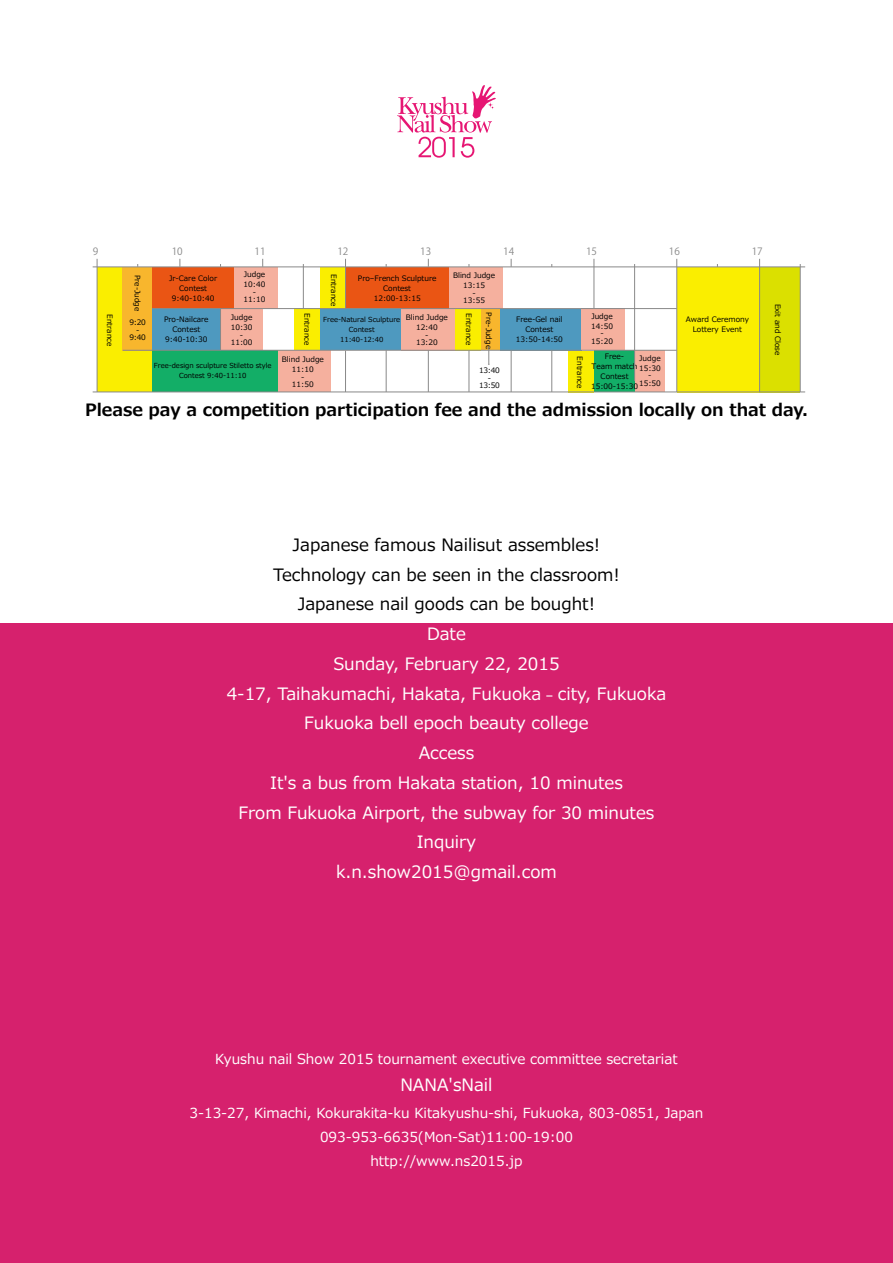
<style>
.page{position:relative;width:893px;height:1263px;background:#fff}
.page>*{position:absolute;margin:0;border:0;box-sizing:border-box;transform-origin:0 0}
.t1{font:16.95px/29.7px "Meiryo";color:#fff;text-align:center}
.t2{font:16.95px/29.7px "Meiryo";color:#000;text-align:center}
.t3{font:700 16.95px "Meiryo";color:#000}
.t4{font:13.8px/24.2px "Meiryo";color:#fff;text-align:center}
.t5{font:10.05px "Koz Go Pr 6 N";color:#898989}
.t6{font:7.5px/10.1px "Meiryo UI";color:#000;text-align:center}
.t7{font:6.9px/10.1px "Meiryo UI";color:#000;text-align:center}
</style>
<div class="page">
<div style="left:0;top:623px;width:893px;height:640px;background:#d6216d"></div>
<svg style="left:397px;top:85px;width:99px;height:73px"></svg>
<div style="left:97px;top:267px;width:26px;height:83px;background:#faee00"></div>
<div style="left:97px;top:350px;width:55px;height:42px;background:#faee00"></div>
<div style="left:294px;top:308px;width:26px;height:42px;background:#faee00"></div>
<div style="left:123px;top:267px;width:29px;height:83px;background:#f8b62d"></div>
<div style="left:481px;top:308px;width:19px;height:42px;background:#f8b62d"></div>
<div style="left:152px;top:267px;width:82px;height:42px;background:#ea5514"></div>
<div style="left:345px;top:267px;width:104px;height:42px;background:#ea5514"></div>
<div style="left:234px;top:267px;width:44px;height:42px;background:#f5b09e"></div>
<div style="left:221px;top:309px;width:42px;height:41px;background:#f5b09e"></div>
<div style="left:278px;top:350px;width:53px;height:42px;background:#f5b09e"></div>
<div style="left:152px;top:308px;width:69px;height:42px;background:#4e99bf"></div>
<div style="left:320px;top:308px;width:82px;height:42px;background:#4e99bf"></div>
<div style="left:500px;top:309px;width:82px;height:41px;background:#4e99bf"></div>
<div style="left:152px;top:350px;width:126px;height:42px;background:#13ae67"></div>
<div style="left:594px;top:350px;width:41px;height:42px;background:#13ae67"></div>
<div style="left:455px;top:309px;width:26px;height:41px;background:#faee00"></div>
<div style="left:568px;top:351px;width:26px;height:41px;background:#faee00"></div>
<div style="left:320px;top:267px;width:25px;height:42px;background:#faee00"></div>
<svg style="left:488px;top:346px;width:2px;height:19px"></svg>
<div style="left:582px;top:308px;width:43px;height:42px;background:#f5b09e"></div>
<div style="left:677px;top:267px;width:83px;height:125px;background:#faee00"></div>
<div style="left:760px;top:267px;width:40px;height:125px;background:#dbe000"></div>
<div style="left:635px;top:351px;width:29px;height:41px;background:#f5b09e"></div>
<div style="left:402px;top:309px;width:53px;height:41px;background:#f5b09e"></div>
<div style="left:449px;top:267px;width:53px;height:42px;background:#f5b09e"></div>
<hr style="left:93px;top:267px;width:712px;height:1px;background:#898989">
<hr style="left:93px;top:392px;width:712px;height:1px;background:#898989">
<hr style="left:759px;top:259px;width:1px;height:133px;background:#898989">
<hr style="left:676px;top:259px;width:1px;height:133px;background:#898989">
<hr style="left:594px;top:259px;width:1px;height:49px;background:#898989">
<hr style="left:511px;top:351px;width:1px;height:41px;background:#898989">
<hr style="left:428px;top:350px;width:1px;height:42px;background:#898989">
<hr style="left:345px;top:259px;width:1px;height:50px;background:#898989">
<hr style="left:345px;top:351px;width:1px;height:41px;background:#898989">
<hr style="left:97px;top:259px;width:1px;height:133px;background:#898989">
<hr style="left:800px;top:264px;width:1px;height:128px;background:#898989">
<hr style="left:634px;top:264px;width:1px;height:117px;background:#898989">
<hr style="left:551px;top:350px;width:1px;height:42px;background:#898989">
<hr style="left:469px;top:350px;width:1px;height:42px;background:#898989">
<hr style="left:386px;top:350px;width:1px;height:42px;background:#898989">
<hr style="left:303px;top:264px;width:1px;height:45px;background:#898989">
<hr style="left:220px;top:308px;width:1px;height:42px;background:#898989">
<hr style="left:123px;top:350px;width:554px;height:1px;background:#898989">
<hr style="left:152px;top:308px;width:525px;height:1px;background:#898989">
<h3 class="t5" style="left:93px;top:245px;width:7px">9</h3>
<h3 class="t5" style="left:172px;top:245px;width:13px">10</h3>
<h3 class="t5" style="left:255px;top:245px;width:13px">11</h3>
<h3 class="t5" style="left:337px;top:245px;width:13px">12</h3>
<h3 class="t5" style="left:420px;top:245px;width:13px">13</h3>
<h3 class="t5" style="left:503px;top:245px;width:13px">14</h3>
<h3 class="t5" style="left:586px;top:245px;width:13px">15</h3>
<h3 class="t5" style="left:669px;top:245px;width:13px">16</h3>
<h3 class="t5" style="left:752px;top:245px;width:13px">17</h3>
<p class="t6" style="left:114px;top:314px;width:34px;rotate:90deg">Entrance</p>
<p class="t6" style="left:142px;top:275px;width:38px;rotate:90deg">Pre-Judge</p>
<p class="t6" style="left:130px;top:319px;width:18px;line-height:7.5px">9:20 -<br>9:40</p>
<p class="t6" style="left:244px;top:270px;width:23px;text-align:left">Judge<br>10:40</p>
<p class="t6" style="left:244px;top:289px;width:23px;line-height:7.5px">-<br>11:10</p>
<p class="t6" style="left:338px;top:274px;width:34px;rotate:90deg">Entrance</p>
<p class="t6" style="left:169px;top:273px;width:50px">Jr-Care Color<br>Contest<br>9:40-10:40</p>
<p class="t6" style="left:358px;top:273px;width:80px">Pro–French Sculpture<br>Contest<br>12:00-13:15</p>
<p class="t6" style="left:453px;top:271px;width:44px">Blind Judge<br>13:15</p>
<p class="t6" style="left:463px;top:290px;width:23px;line-height:7.5px">-<br>13:55</p>
<p class="t6" style="left:493px;top:312px;width:38px;rotate:90deg">Pre-Judge</p>
<p class="t6" style="left:312px;top:313px;width:34px;rotate:90deg">Entrance</p>
<p class="t6" style="left:473px;top:313px;width:34px;rotate:90deg">Entrance</p>
<p class="t6" style="left:231px;top:313px;width:23px;text-align:left">Judge<br>10:30</p>
<p class="t6" style="left:231px;top:331px;width:23px;line-height:7.5px">-<br>11:00</p>
<p class="t6" style="left:406px;top:313px;width:44px">Blind Judge<br>12:40</p>
<p class="t6" style="left:416px;top:332px;width:23px;line-height:7.5px">-<br>13:20</p>
<p class="t6" style="left:164px;top:315px;width:46px">Pro-Nailcare<br>Contest<br>9:40-10:30</p>
<p class="t7" style="left:323px;top:315px;width:79px">Free-Natural Sculpture<br>Contest<br>11:40-12:40</p>
<p class="t6" style="left:516px;top:315px;width:49px">Free-Gel nail<br>Contest<br>13:50-14:50</p>
<p class="t7" style="left:154px;top:361px;width:119px">Free-design sculpture Stiletto style<br>Contest 9:40-11:10</p>
<p class="t6" style="left:282px;top:355px;width:44px">Blind Judge<br>11:10</p>
<p class="t6" style="left:292px;top:374px;width:23px;line-height:7.5px">-<br>11:50</p>
<p class="t6" style="left:479px;top:367px;width:22px;line-height:7.5px">13:40 -<br>13:50</p>
<p class="t6" style="left:584px;top:356px;width:34px;rotate:90deg">Entrance</p>
<p class="t6" style="left:591px;top:311px;width:23px;text-align:left">Judge<br>14:50</p>
<p class="t6" style="left:591px;top:330px;width:23px;line-height:7.5px">-<br>15:20</p>
<p class="t6" style="left:591px;top:351px;width:49px">Free-<br>Team match<br>Contest<br>15:00-15:30</p>
<p class="t6" style="left:639px;top:354px;width:23px;text-align:left">Judge<br>15:30</p>
<p class="t6" style="left:639px;top:372px;width:23px;line-height:7.5px">-<br>15:50</p>
<p class="t6" style="left:686px;top:315px;width:65px">Award Ceremony<br>Lottery Event</p>
<p class="t6" style="left:783px;top:304px;width:53px;rotate:90deg">Exit and Close</p>
<h1 class="t3" style="left:85px;top:398px;width:725px">Please pay a competition participation fee and the admission locally on that day.</h1>
<h1 class="t2" style="left:273px;top:531px;width:348px">Japanese famous Nailisut assembles!<br>Technology can be seen in the classroom!<br>Japanese nail goods can be bought!</h1>
<p class="t1" style="left:227px;top:620px;width:441px">Date<br>Sunday, February 22, 2015<br>4-17, Taihakumachi, Hakata, Fukuoka ₋ city, Fukuoka<br>Fukuoka bell epoch beauty college<br>Access<br>It's a bus from Hakata station, 10 minutes<br>From Fukuoka Airport, the subway for 30 minutes<br>Inquiry<br>k.n.show2015@gmail.com</p>
<h2 class="t4" style="left:215px;top:1047px;width:464px">Kyushu nail Show 2015 tournament executive committee secretariat</h2>
<h1 class="t1" style="left:400px;top:1070px;width:94px">NANA'sNail</h1>
<h2 class="t4" style="left:189px;top:1101px;width:515px">3-13-27, Kimachi, Kokurakita-ku Kitakyushu-shi, Fukuoka, 803-0851, Japan<br>093-953-6635(Mon-Sat)11:00-19:00<br>http://www.ns2015.jp</h2>
</div>
